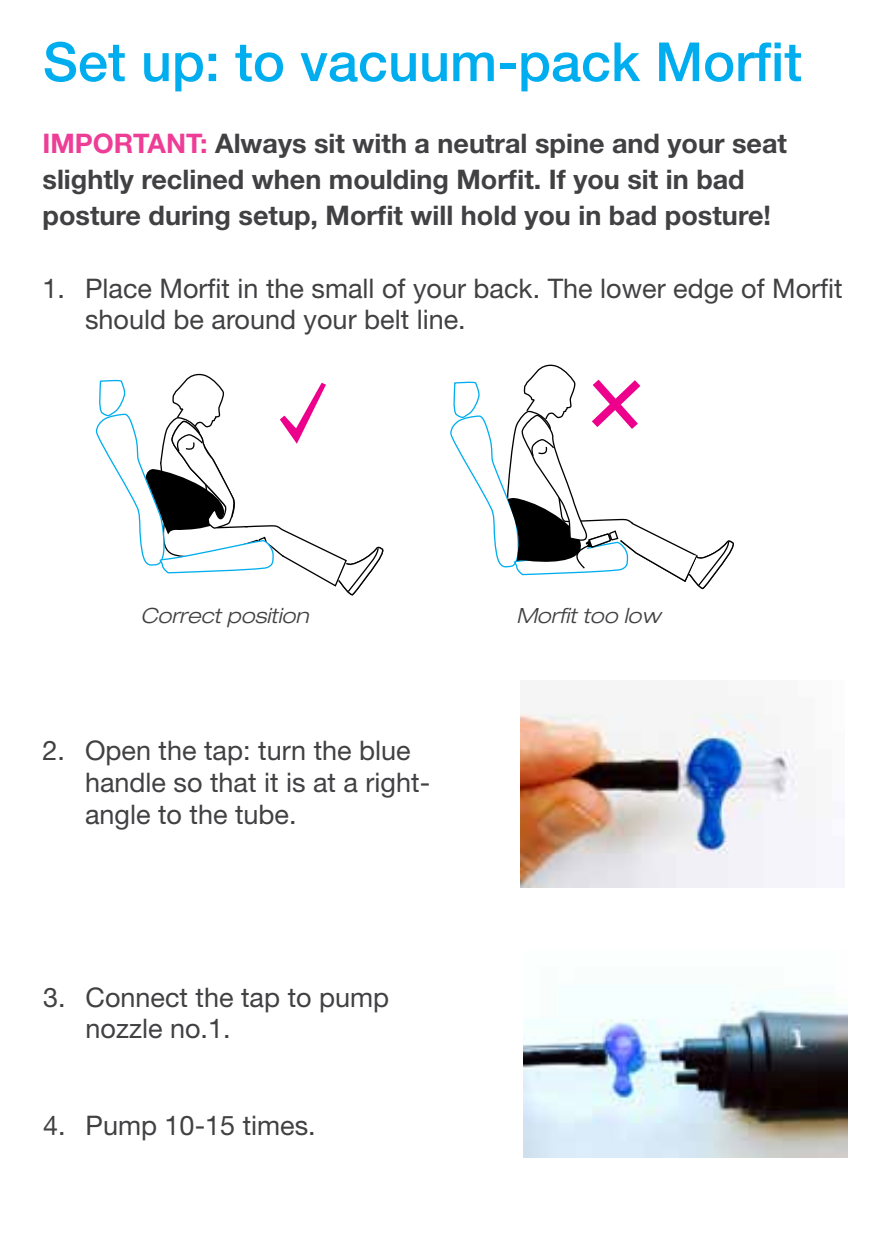
<style>
.page{position:relative;width:893px;height:1259px;background:#fff}
.page>*{position:absolute;margin:0;border:0;box-sizing:border-box;transform-origin:0 0}
.t1{font:500 54px "Helvetica Neue LT Std";color:#00aeef}
.t2{font:27px/31.5px "Helvetica Neue LT Std";color:#414042}
.t3{font:700 27px/36px "Helvetica Neue LT Std";color:#414042}
.t4{font:italic 300 expanded 21px "Helvetica Neue LT Std";color:#414042}
.s1{color:#ee3d96}
</style>
<div class="page">
<svg style="left:95px;top:373px;width:289px;height:223px"></svg>
<svg style="left:450px;top:364px;width:284px;height:226px"></svg>
<img style="left:521px;top:711px;width:294px;height:176px">
<img style="left:523px;top:991px;width:324px;height:166px">
<h1 class="t1" style="left:43px;top:30px;width:761px">Set up: to vacuum-pack Morfit</h1>
<p class="t3" style="left:43px;top:124px;width:746px"><span class="s1">IMPORTANT:</span> Always sit with a neutral spine and your seat slightly reclined when moulding Morfit. If you sit in bad posture during setup, Morfit will hold you in bad posture!</p>
<p class="t2" style="left:85px;top:272px;width:759px;text-indent:-43px">1. Place Morfit in the small of your back. The lower edge of Morfit should be around your belt line.</p>
<p class="t4" style="left:140px;top:602px;width:170px">Correct position</p>
<p class="t4" style="left:516px;top:602px;width:145px">Morfit too low</p>
<p class="t2" style="left:85px;top:735px;width:347px;text-indent:-43px">2. Open the tap: turn the blue handle so that it is at a right&shy;angle to the tube.</p>
<p class="t2" style="left:86px;top:981px;width:305px;text-indent:-43px">3. Connect the tap to pump nozzle no.1.</p>
<p class="t2" style="left:43px;top:1109px;width:274px">4. Pump 10-15 times.</p>
</div>
